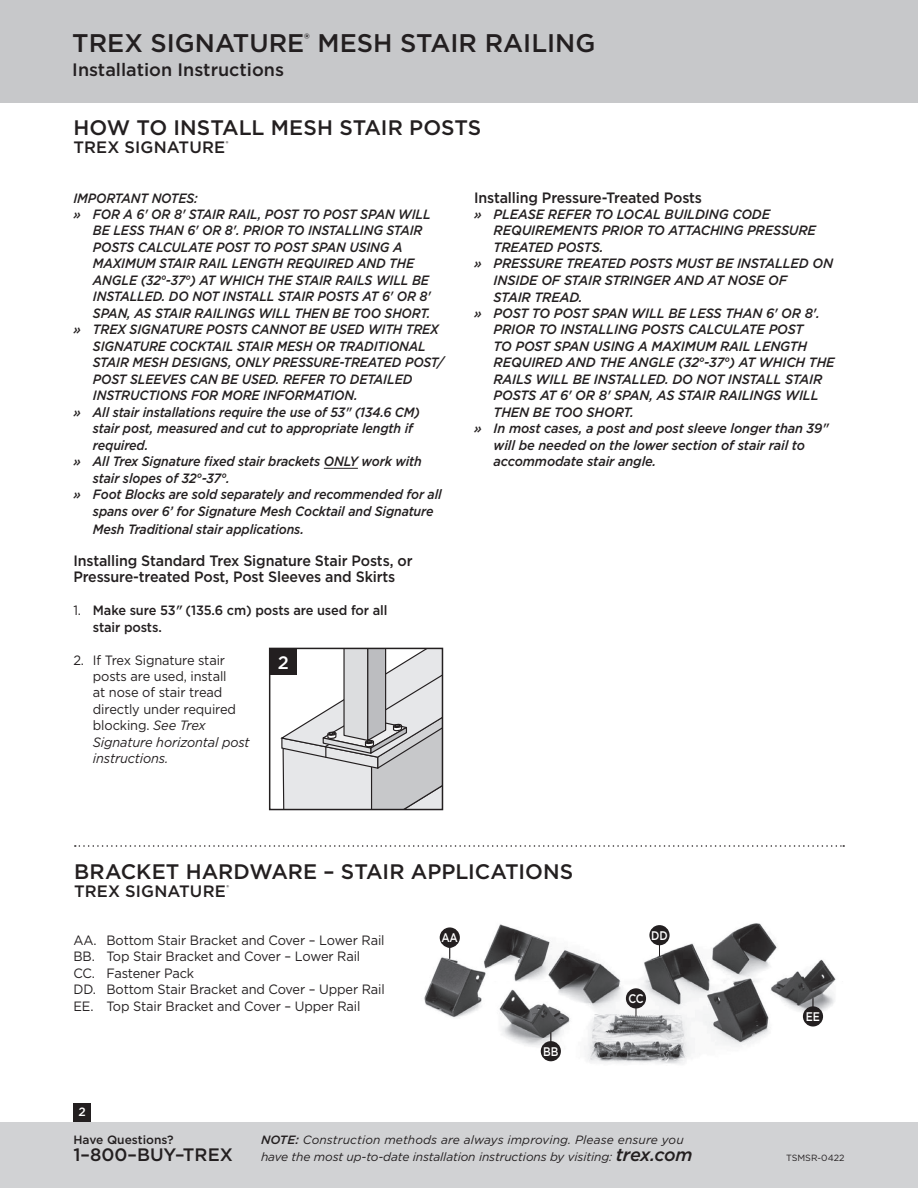
<style>
.page{position:relative;width:918px;height:1188px;background:#fff}
.page>*{position:absolute;margin:0;border:0;box-sizing:border-box;transform-origin:0 0}
.t1{font:500 25.5px "Gotham";color:#231f20}
.t2{font:500 21px "Gotham";color:#231f20}
.t3{font:500 18px "Gotham";color:#231f20}
.t4{font:500 18px "Gotham";color:#fff}
.t5{font:500 16.5px "Gotham";letter-spacing:.01em;color:#231f20}
.t6{font:500 15px/16.5px "Gotham";letter-spacing:-.01em;color:#231f20;scale:.95 1}
.t7{font:italic 500 13.5px "Gotham";letter-spacing:-.01em;color:#231f20;scale:.92 1}
.t8{font:italic 500 13.5px "Gotham";letter-spacing:-.01em;color:#231f20;scale:.95 1}
.t9{font:13.5px/16.5px "Gotham";letter-spacing:-.01em;color:#231f20;scale:.95 1}
.t10{font:500 13.5px/16.5px "Gotham";letter-spacing:-.01em;color:#231f20;scale:.95 1}
.t11{font:500 12.45px "Gotham";letter-spacing:-.02em;color:#fff;scale:.85 1}
.t12{font:italic 12px "Gotham";letter-spacing:-.01em;color:#231f20}
.t13{font:italic 12px "Gotham";letter-spacing:.01em;color:#231f20}
.t14{font:500 12px "Gotham";color:#231f20}
.t15{font:500 12px "Gotham";color:#fff}
.t16{font:9px "Gotham";color:#231f20}
.t17{font:500 7.05px "Gotham";color:#231f20}
.s1{font-weight:400}
.s2{font-style:italic}
.s3{font-weight:500}
.s4{font-weight:500;font-size:18px}
</style>
<div class="page">
<div style="left:0;top:0;width:918px;height:104px;background:#c7c8ca"></div>
<div style="left:0;top:1122px;width:918px;height:66px;background:#d1d2d4"></div>
<div style="left:73px;top:1103px;width:18px;height:19px;background:#231f20"></div>
<hr style="left:324px;top:468px;width:34px;height:1px;background:#231f20">
<svg style="left:280px;top:651px;width:160px;height:156px"></svg>
<div style="left:269px;top:648px;width:174px;height:162px;border:2px solid #231f20"></div>
<div style="left:270px;top:648px;width:27px;height:27px;background:#231f20"></div>
<img style="left:424px;top:923px;width:412px;height:141px">
<div style="left:649px;top:925px;width:21px;height:20px;background:#231f20;border-radius:50%"></div>
<div style="left:626px;top:988px;width:20px;height:20px;background:#231f20;border-radius:50%"></div>
<div style="left:440px;top:927px;width:20px;height:21px;background:#231f20;border-radius:50%"></div>
<div style="left:803px;top:1006px;width:20px;height:21px;background:#231f20;border-radius:50%"></div>
<div style="left:541px;top:1041px;width:20px;height:20px;background:#231f20;border-radius:50%"></div>
<svg style="left:75px;top:845px;width:769px;height:2px"></svg>
<h1 class="t1" style="left:72px;top:27px;width:525px">TREX SIGNATURE<sup>®</sup> MESH STAIR RAILING</h1>
<h3 class="t3" style="left:72px;top:58px;width:213px">Installation Instructions</h3>
<h2 class="t2" style="left:73px;top:114px;width:409px">HOW TO INSTALL MESH STAIR POSTS</h2>
<p class="t5" style="left:73px;top:137px;width:153px">TREX SIGNATURE</p>
<p class="t17" style="left:226px;top:139px;width:4px">®</p>
<p class="t7" style="left:73px;top:189px;width:137px">IMPORTANT NOTES:</p>
<p class="t7" style="left:73px;top:205px;width:390px">» FOR A 6' OR 8' STAIR RAIL, POST TO POST SPAN WILL</p>
<p class="t7" style="left:93px;top:222px;width:360px">BE LESS THAN 6' OR 8'. PRIOR TO INSTALLING STAIR</p>
<p class="t7" style="left:93px;top:238px;width:338px">POSTS CALCULATE POST TO POST SPAN USING A</p>
<p class="t7" style="left:93px;top:255px;width:351px">MAXIMUM STAIR RAIL LENGTH REQUIRED AND THE</p>
<p class="t7" style="left:93px;top:271px;width:367px">ANGLE (32°-37°) AT WHICH THE STAIR RAILS WILL BE</p>
<p class="t7" style="left:93px;top:288px;width:369px">INSTALLED. DO NOT INSTALL STAIR POSTS AT 6' OR 8'</p>
<p class="t7" style="left:93px;top:304px;width:368px">SPAN, AS STAIR RAILINGS WILL THEN BE TOO SHORT.</p>
<p class="t7" style="left:73px;top:321px;width:399px">» TREX SIGNATURE POSTS CANNOT BE USED WITH TREX</p>
<p class="t7" style="left:93px;top:337px;width:363px">SIGNATURE COCKTAIL STAIR MESH OR TRADITIONAL</p>
<p class="t7" style="left:93px;top:354px;width:383px">STAIR MESH DESIGNS, ONLY PRESSURE-TREATED POST/</p>
<p class="t7" style="left:93px;top:370px;width:349px">POST SLEEVES CAN BE USED. REFER TO DETAILED</p>
<p class="t7" style="left:93px;top:387px;width:289px">INSTRUCTIONS FOR MORE INFORMATION.</p>
<p class="t7" style="left:73px;top:403px;width:378px">» All stair installations require the use of 53" (134.6 CM)</p>
<p class="t7" style="left:93px;top:420px;width:349px">stair post, measured and cut to appropriate length if</p>
<p class="t7" style="left:93px;top:436px;width:62px">required.</p>
<p class="t7" style="left:73px;top:453px;width:380px">» All Trex Signature fixed stair brackets ONLY work with</p>
<p class="t7" style="left:93px;top:469px;width:150px">stair slopes of 32°-37°.</p>
<p class="t7" style="left:73px;top:486px;width:402px">» Foot Blocks are sold separately and recommended for all</p>
<p class="t7" style="left:93px;top:502px;width:372px">spans over 6’ for Signature Mesh Cocktail and Signature</p>
<p class="t7" style="left:93px;top:520px;width:231px">Mesh Traditional stair applications.</p>
<p class="t6" style="left:73px;top:552px;width:359px">Installing Standard Trex Signature Stair Posts, or<br>Pressure-treated Post, Post Sleeves and Skirts</p>
<p class="t10" style="left:93px;top:602px;width:311px;text-indent:-20px"><span class="s1">1.</span> Make sure 53<span class="s2">"</span> (135.6 cm) posts are used for all stair posts.</p>
<p class="t9" style="left:93px;top:651px;width:167px;text-indent:-19px">2. If Trex Signature stair posts are used, install<br>at nose of stair tread directly under required blocking. <span class="s2">See Trex<br>Signature horizontal post instructions.</span></p>
<h3 class="t4" style="left:278px;top:650px;width:13px">2</h3>
<p class="t6" style="left:474px;top:189px;width:241px">Installing Pressure-Treated Posts</p>
<p class="t8" style="left:474px;top:205px;width:313px">» PLEASE REFER TO LOCAL BUILDING CODE</p>
<p class="t8" style="left:494px;top:222px;width:341px">REQUIREMENTS PRIOR TO ATTACHING PRESSURE</p>
<p class="t8" style="left:494px;top:238px;width:117px">TREATED POSTS.</p>
<p class="t8" style="left:474px;top:255px;width:379px">» PRESSURE TREATED POSTS MUST BE INSTALLED ON</p>
<p class="t8" style="left:494px;top:271px;width:311px">INSIDE OF STAIR STRINGER AND AT NOSE OF</p>
<p class="t8" style="left:494px;top:288px;width:95px">STAIR TREAD.</p>
<p class="t8" style="left:474px;top:304px;width:366px">» POST TO POST SPAN WILL BE LESS THAN 6' OR 8'.</p>
<p class="t8" style="left:494px;top:321px;width:328px">PRIOR TO INSTALLING POSTS CALCULATE POST</p>
<p class="t8" style="left:494px;top:337px;width:332px">TO POST SPAN USING A MAXIMUM RAIL LENGTH</p>
<p class="t8" style="left:494px;top:354px;width:361px">REQUIRED AND THE ANGLE (32°-37°) AT WHICH THE</p>
<p class="t8" style="left:494px;top:370px;width:348px">RAILS WILL BE INSTALLED. DO NOT INSTALL STAIR</p>
<p class="t8" style="left:494px;top:387px;width:344px">POSTS AT 6' OR 8' SPAN, AS STAIR RAILINGS WILL</p>
<p class="t8" style="left:494px;top:403px;width:149px">THEN BE TOO SHORT.</p>
<p class="t8" style="left:474px;top:420px;width:375px">» In most cases, a post and post sleeve longer than 39"</p>
<p class="t8" style="left:494px;top:436px;width:329px">will be needed on the lower section of stair rail to</p>
<p class="t8" style="left:494px;top:453px;width:173px">accommodate stair angle.</p>
<h2 class="t2" style="left:74px;top:858px;width:501px">BRACKET HARDWARE – STAIR APPLICATIONS</h2>
<p class="t5" style="left:74px;top:881px;width:153px">TREX SIGNATURE</p>
<p class="t17" style="left:226px;top:883px;width:4px">®</p>
<p class="t9" style="left:73px;top:932px;width:329px">AA. Bottom Stair Bracket and Cover – Lower Rail BB. Top Stair Bracket and Cover – Lower Rail CC. Fastener Pack<br>DD. Bottom Stair Bracket and Cover – Upper Rail EE. Top Stair Bracket and Cover – Upper Rail</p>
<p class="t11" style="left:651px;top:927px;width:21px">DD</p>
<p class="t11" style="left:442px;top:929px;width:21px">AA</p>
<p class="t11" style="left:628px;top:990px;width:19px">CC</p>
<p class="t15" style="left:78px;top:1104px;width:9px">2</p>
<p class="t11" style="left:543px;top:1043px;width:19px">BB</p>
<p class="t11" style="left:806px;top:1008px;width:18px">EE</p>
<p class="t14" style="left:74px;top:1131px;width:102px">Have Questions?</p>
<p class="t13" style="left:261px;top:1132px;width:424px"><span class="s3">NOTE:</span> Construction methods are always improving. Please ensure you</p>
<h3 class="t3" style="left:74px;top:1143px;width:161px">1–800–BUY–TREX</h3>
<p class="t12" style="left:261px;top:1149px;width:433px">have the most up-to-date installation instructions by visiting: <span class="s4">trex.com</span></p>
<p class="t16" style="left:786px;top:1152px;width:60px">TSMSR-0422</p>
</div>
